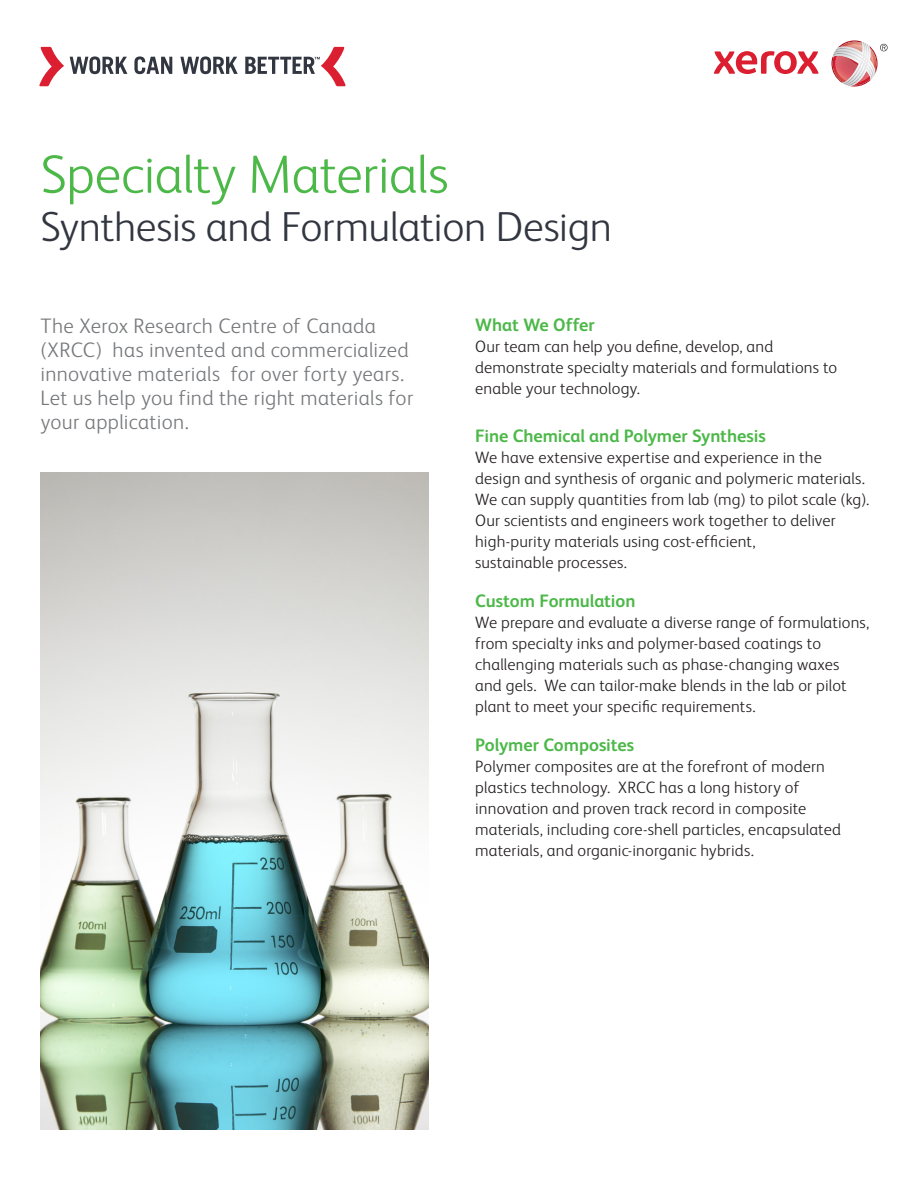
<style>
.page{position:relative;width:918px;height:1188px;background:#fff}
.page>*{position:absolute;margin:0;border:0;box-sizing:border-box;transform-origin:0 0}
.Headline{font:300 54px "Xerox Sans";letter-spacing:-.01em;color:#4cb848}
.Headline-2{font:300 42px "Xerox Sans";letter-spacing:-.01em;color:#323640}
.Intro___65K{font:300 21px/24px "Xerox Sans";letter-spacing:.015em;color:#76787b}
.Body_Subhead{font:700 18px "Xerox Sans";letter-spacing:-.005em;color:#4cb848}
.Body_Subhead-2{font:300 16.5px/21px "Xerox Sans";letter-spacing:.01em;color:#231f20}
</style>
<div class="page">
<svg style="left:70px;top:56px;width:57px;height:18px"></svg>
<svg style="left:134px;top:56px;width:38px;height:18px"></svg>
<svg style="left:180px;top:56px;width:58px;height:18px"></svg>
<svg style="left:39px;top:47px;width:25px;height:39px"></svg>
<svg style="left:245px;top:47px;width:101px;height:39px"></svg>
<img style="left:40px;top:472px;width:389px;height:658px">
<svg style="left:714px;top:51px;width:105px;height:23px"></svg>
<svg style="left:831px;top:40px;width:57px;height:47px"></svg>
<p class="Headline" style="left:40px;top:139px;width:410px">Specialty Materials</p>
<p class="Headline-2" style="left:40px;top:199px;width:573px">Synthesis and Formulation Design</p>
<p class="Intro___65K" style="left:40px;top:313px;width:374px">The Xerox Research Centre of Canada (XRCC) has invented and commercialized innovative materials for over forty years.<br>Let us help you find the right materials for your application.</p>
<p class="Body_Subhead" style="left:475px;top:313px;width:121px">What We Offer</p>
<p class="Body_Subhead-2" style="left:475px;top:335px;width:364px">Our team can help you define, develop, and demonstrate specialty materials and formulations to enable your technology.</p>
<p class="Body_Subhead" style="left:475px;top:424px;width:292px">Fine Chemical and Polymer Synthesis</p>
<p class="Body_Subhead-2" style="left:475px;top:446px;width:396px">We have extensive expertise and experience in the design and synthesis of organic and polymeric materials.<br>We can supply quantities from lab (mg) to pilot scale (kg).<br>Our scientists and engineers work together to deliver high-purity materials using cost-efficient,<br>sustainable processes.</p>
<p class="Body_Subhead" style="left:475px;top:589px;width:162px">Custom Formulation</p>
<p class="Body_Subhead-2" style="left:475px;top:611px;width:396px">We prepare and evaluate a diverse range of formulations, from specialty inks and polymer-based coatings to challenging materials such as phase-changing waxes and gels. We can tailor-make blends in the lab or pilot plant to meet your specific requirements.</p>
<p class="Body_Subhead" style="left:475px;top:733px;width:161px">Polymer Composites</p>
<p class="Body_Subhead-2" style="left:475px;top:755px;width:367px">Polymer composites are at the forefront of modern plastics technology. XRCC has a long history of innovation and proven track record in composite materials, including core-shell particles, encapsulated materials, and organic-inorganic hybrids.</p>
</div>
